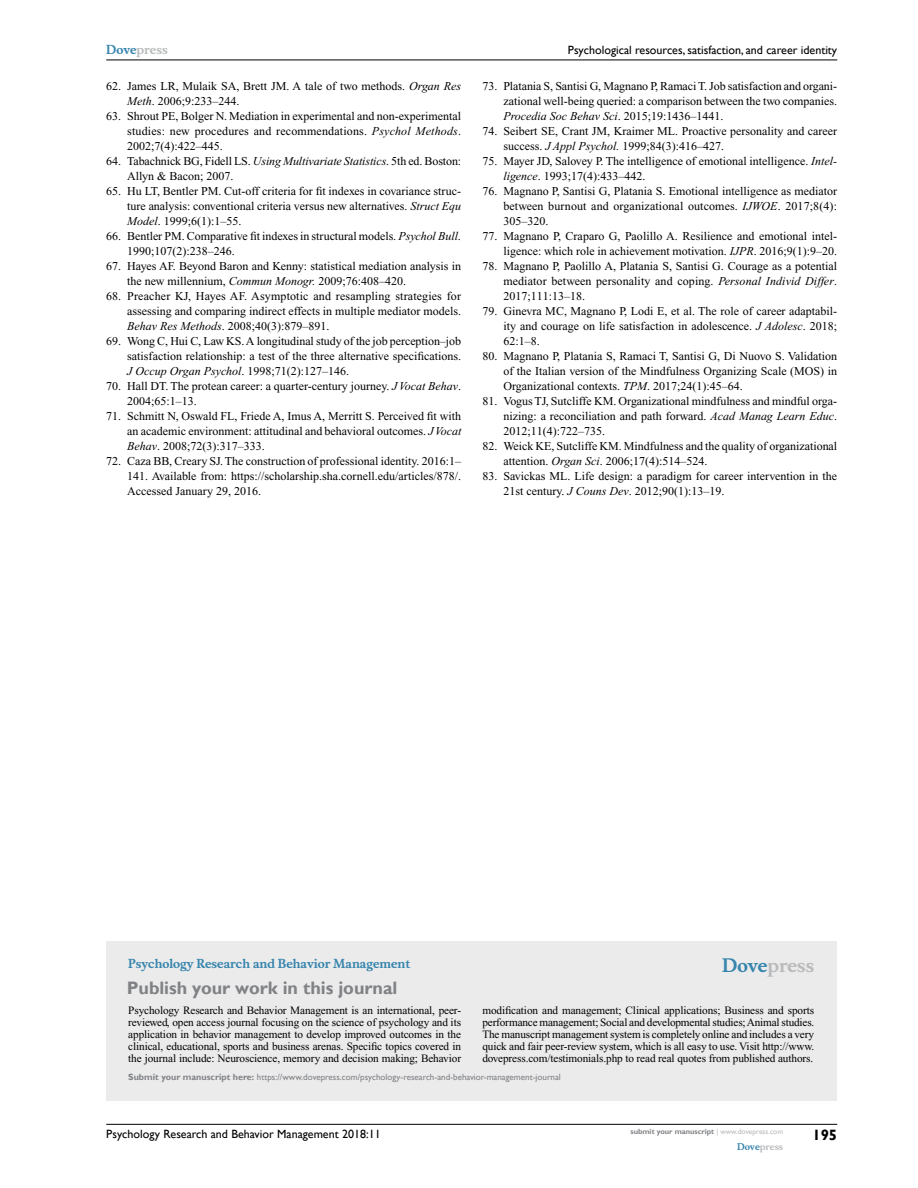
<style>
.page{position:relative;width:918px;height:1188px;background:#fff}
.page>*{position:absolute;margin:0;border:0;box-sizing:border-box;transform-origin:0 0}
.t1{font:700 18px "Gill Sans";color:#808285}
.t2{font:700 18px "Musee";color:#b8babc}
.t3{font:700 15px "Gill Sans";color:#000}
.t4{font:12px/15px "Times New Roman";color:#000;text-align:justify}
.t5{font:12px "Gill Sans";color:#000}
.t6{font:700 12px "Musee";color:#3785ad}
.t7{font:700 12px "Musee";color:#b8babc}
.t8{font:11.25px/12px "Times New Roman";letter-spacing:-.01em;color:#000;text-align:justify}
.t9{font:9px "Gill Sans";color:#808285}
.t10{font:700 9px "Musee";color:#b8babc}
.t11{font:700 7.5px "Gill Sans";color:#808285}
.s1{color:#3785ad}
.s2{font-style:italic}
.s3{font-weight:700}
.s4{font-weight:400;color:#b8babc}
</style>
<div class="page">
<div style="left:106px;top:941px;width:731px;height:159px;background:#ebebec"></div>
<hr style="left:106px;top:1124px;width:731px;height:1px;background:#000">
<hr style="left:106px;top:60px;width:731px;height:1px;background:#000">
<p class="t7" style="left:106px;top:43px;width:63px"><span class="s1">Dove</span>press</p>
<p class="t4" style="left:127px;top:79px;width:335px;text-indent:-21px">62. James LR, Mulaik SA, Brett JM. A tale of two methods. <span class="s2">Organ Res<br>Meth</span>. 2006;9:233–244.</p>
<p class="t4" style="left:127px;top:109px;width:335px;text-indent:-21px">63. Shrout PE, Bolger N. Mediation in experimental and non-experimental studies: new procedures and recommendations. <span class="s2">Psychol Methods</span>.<br>2002;7(4):422–445.</p>
<p class="t4" style="left:127px;top:154px;width:336px;text-indent:-21px">64. Tabachnick BG, Fidell LS. <span class="s2">Using Multivariate Statistics</span>. 5th ed. Boston:<br>Allyn &amp; Bacon; 2007.</p>
<p class="t4" style="left:127px;top:184px;width:335px;text-indent:-21px">65. Hu LT, Bentler PM. Cut-off criteria for fit indexes in covariance struc&shy;ture analysis: conventional criteria versus new alternatives. <span class="s2">Struct Equ Model</span>. 1999;6(1):1–55.</p>
<p class="t4" style="left:127px;top:229px;width:335px;text-indent:-21px">66. Bentler PM. Comparative fit indexes in structural models. <span class="s2">Psychol Bull</span>.<br>1990;107(2):238–246.</p>
<p class="t4" style="left:127px;top:259px;width:335px;text-indent:-21px">67. Hayes AF. Beyond Baron and Kenny: statistical mediation analysis in the new millennium, <span class="s2">Commun Monogr.</span> 2009;76:408–420.</p>
<p class="t4" style="left:127px;top:289px;width:335px;text-indent:-21px">68. Preacher KJ, Hayes AF. Asymptotic and resampling strategies for assessing and comparing indirect effects in multiple mediator models.<br><span class="s2">Behav Res Methods</span>. 2008;40(3):879–891.</p>
<p class="t4" style="left:127px;top:334px;width:335px;text-indent:-21px">69. Wong C, Hui C, Law KS. A longitudinal study of the job perception–job satisfaction relationship: a test of the three alternative specifications.<br><span class="s2">J Occup Organ Psychol</span>. 1998;71(2):127–146.</p>
<p class="t4" style="left:127px;top:379px;width:335px;text-indent:-21px">70. Hall DT. The protean career: a quarter-century journey. <span class="s2">J Vocat Behav</span>.<br>2004;65:1–13.</p>
<p class="t4" style="left:127px;top:409px;width:336px;text-indent:-21px">71. Schmitt N, Oswald FL, Friede A, Imus A, Merritt S. Perceived fit with an academic environment: attitudinal and behavioral outcomes. <span class="s2">J Vocat Behav</span>. 2008;72(3):317–333.</p>
<p class="t4" style="left:127px;top:454px;width:335px;text-indent:-21px">72. Caza BB, Creary SJ. The construction of professional identity. 2016:1– 141. Available from: https://scholarship.sha.cornell.edu/articles/878/.<br>Accessed January 29, 2016.</p>
<p class="t5" style="left:568px;top:43px;width:271px">Psychological resources, satisfaction, and career identity</p>
<p class="t4" style="left:503px;top:79px;width:335px;text-indent:-21px">73. Platania S, Santisi G, Magnano P, Ramaci T. Job satisfaction and organi&shy;zational well-being queried: a comparison between the two companies.<br><span class="s2">Procedia Soc Behav Sci</span>. 2015;19:1436–1441.</p>
<p class="t4" style="left:503px;top:124px;width:335px;text-indent:-21px">74. Seibert SE, Crant JM, Kraimer ML. Proactive personality and career success. <span class="s2">J Appl Psychol.</span> 1999;84(3):416–427.</p>
<p class="t4" style="left:503px;top:154px;width:335px;text-indent:-21px">75. Mayer JD, Salovey P. The intelligence of emotional intelligence. <span class="s2">Intel&shy;ligence</span>. 1993;17(4):433–442.</p>
<p class="t4" style="left:503px;top:184px;width:335px;text-indent:-21px">76. Magnano P, Santisi G, Platania S. Emotional intelligence as mediator between burnout and organizational outcomes. <span class="s2">IJWOE</span>. 2017;8(4):<br>305–320.</p>
<p class="t4" style="left:482px;top:229px;width:356px;text-align:right">77. Magnano P, Craparo G, Paolillo A. Resilience and emotional intel&shy;ligence: which role in achievement motivation. <span class="s2">IJPR</span>. 2016;9(1):9–20.</p>
<p class="t4" style="left:503px;top:259px;width:335px;text-indent:-21px">78. Magnano P, Paolillo A, Platania S, Santisi G. Courage as a potential mediator between personality and coping. <span class="s2">Personal Individ Differ</span>.<br>2017;111:13–18.</p>
<p class="t4" style="left:503px;top:304px;width:335px;text-indent:-21px">79. Ginevra MC, Magnano P, Lodi E, et al. The role of career adaptabil&shy;ity and courage on life satisfaction in adolescence. <span class="s2">J Adolesc</span>. 2018; 62:1–8.</p>
<p class="t4" style="left:503px;top:349px;width:335px;text-indent:-21px">80. Magnano P, Platania S, Ramaci T, Santisi G, Di Nuovo S. Validation of the Italian version of the Mindfulness Organizing Scale (MOS) in Organizational contexts. <span class="s2">TPM</span>. 2017;24(1):45–64.</p>
<p class="t4" style="left:503px;top:394px;width:335px;text-indent:-21px">81. Vogus TJ, Sutcliffe KM. Organizational mindfulness and mindful orga&shy;nizing: a reconciliation and path forward. <span class="s2">Acad Manag Learn Educ</span>.<br>2012;11(4):722–735.</p>
<p class="t4" style="left:503px;top:439px;width:335px;text-indent:-21px">82. Weick KE, Sutcliffe KM. Mindfulness and the quality of organizational attention. <span class="s2">Organ Sci</span>. 2006;17(4):514–524.</p>
<p class="t4" style="left:503px;top:469px;width:335px;text-indent:-21px">83. Savickas ML. Life design: a paradigm for career intervention in the<br>21st century. <span class="s2">J Couns Dev</span>. 2012;90(1):13–19.</p>
<p class="t6" style="left:128px;top:956px;width:284px">Psychology Research and Behavior Management</p>
<h1 class="t1" style="left:127px;top:977px;width:272px">Publish your work in this journal</h1>
<h1 class="t2" style="left:722px;top:955px;width:94px"><span class="s1">Dove</span>press</h1>
<p class="t8" style="left:128px;top:1004px;width:334px">Psychology Research and Behavior Management is an international, peer&shy;reviewed, open access journal focusing on the science of psychology and its application in behavior management to develop improved outcomes in the clinical, educational, sports and business arenas. Specific topics covered in the journal include: Neuroscience, memory and decision making; Behavior</p>
<p class="t8" style="left:482px;top:1004px;width:333px">modification and management; Clinical applications; Business and sports performance management; Social and developmental studies; Animal studies.<br>The manuscript management system is completely online and includes a very quick and fair peer-review system, which is all easy to use. Visit http://www. dovepress.com/testimonials.php to read real quotes from published authors.</p>
<p class="t9" style="left:128px;top:1072px;width:434px"><span class="s3">Submit your manuscript here:</span> https://www.dovepress.com/psychology-research-and-behavior-management-journal</p>
<p class="t5" style="left:106px;top:1127px;width:276px">Psychology Research and Behavior Management 2018:11</p>
<p class="t11" style="left:631px;top:1127px;width:154px">submit your manuscript <span class="s4">| www.dovepress.com</span></p>
<p class="t10" style="left:737px;top:1141px;width:48px"><span class="s1">Dove</span>press</p>
<p class="t3" style="left:812px;top:1126px;width:26px">195</p>
</div>
